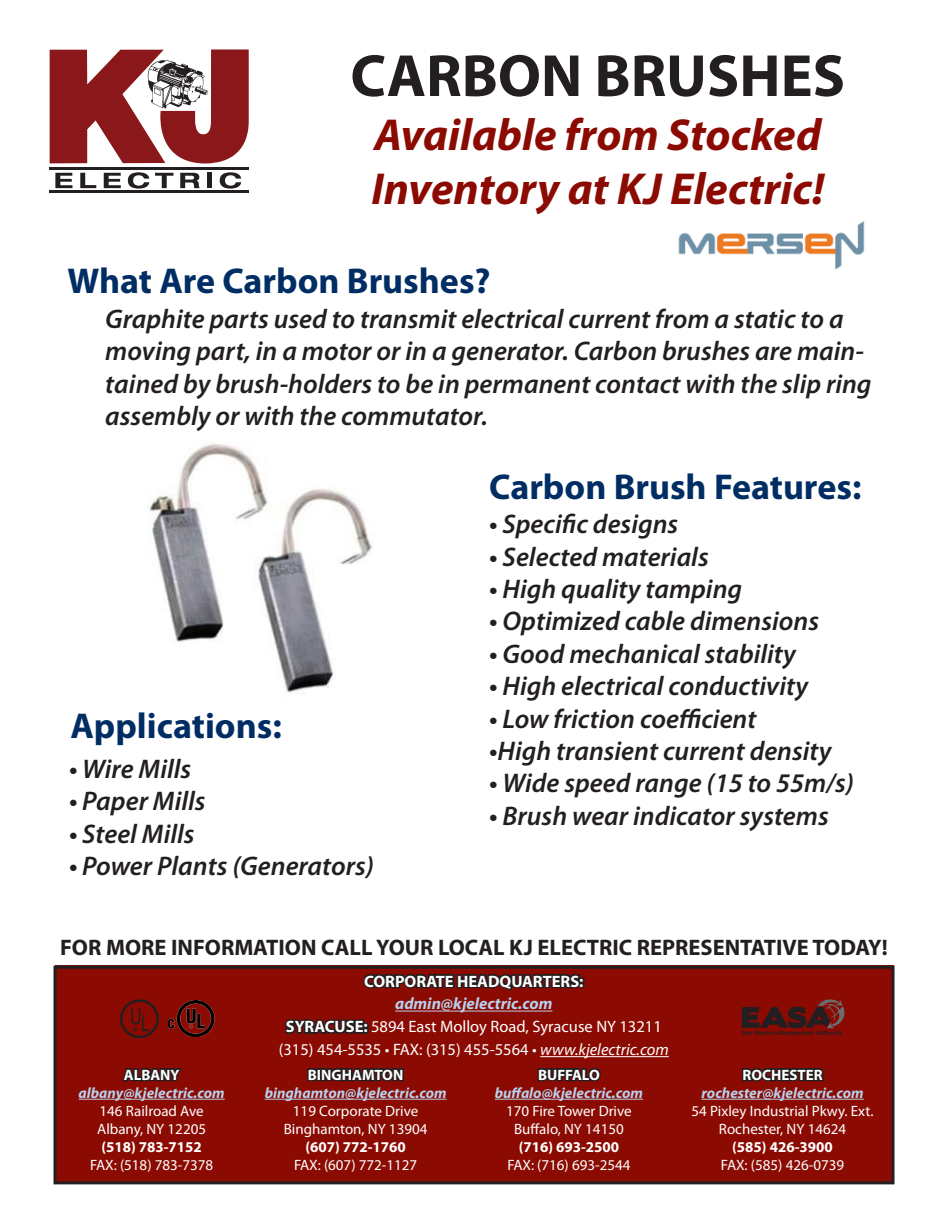
<style>
.page{position:relative;width:945px;height:1215px;background:#fff}
.page>*{position:absolute;margin:0;border:0;box-sizing:border-box;transform-origin:0 0}
.t1{font:700 60px "Myriad Pro";color:#231f20}
.t2{font:italic 700 45px "Myriad Pro";color:#8b0a02}
.t3{font:700 36px "Myriad Pro";color:#002e64}
.t4{font:italic 600 27px/32.4px "Myriad Pro";color:#231f20}
.t5{font:700 22.5px "Myriad Pro";color:#231f20}
.t6{font:16.5px "Myriad Pro";color:#fff}
.t7{font:700 16.5px "Myriad Pro";color:#fff}
.t8{font:italic 700 16.5px "Myriad Pro";color:#b7d0ec}
.t9{font:15px "Myriad Pro";color:#fff}
.t10{font:italic 700 15px "Myriad Pro";color:#b7d0ec}
.t11{font:700 15px "Myriad Pro";color:#fff}
.t12{font:700 6.15px "Century Gothic";letter-spacing:.01em;color:#231f20}
.s1{font-weight:700}
.s2{font-style:italic}
</style>
<div class="page">
<div style="left:55px;top:966px;width:838px;height:217px;background:#8b0a02"></div>
<div style="left:54px;top:966px;width:841px;height:218px;border:3px solid #231f20"></div>
<hr style="left:79px;top:1099px;width:146px;height:1px;background:#b7d0ec">
<svg style="left:122px;top:1068px;width:60px;height:14px"></svg>
<hr style="left:265px;top:1099px;width:182px;height:1px;background:#b7d0ec">
<hr style="left:495px;top:1099px;width:148px;height:1px;background:#b7d0ec">
<svg style="left:537px;top:1057px;width:65px;height:25px"></svg>
<hr style="left:701px;top:1099px;width:163px;height:1px;background:#b7d0ec">
<svg style="left:742px;top:1068px;width:83px;height:14px"></svg>
<hr style="left:395px;top:1011px;width:157px;height:1px;background:#b7d0ec">
<hr style="left:540px;top:1056px;width:129px;height:1px;background:#fff">
<svg style="left:362px;top:965px;width:223px;height:26px"></svg>
<svg style="left:282px;top:1010px;width:123px;height:90px"></svg>
<svg style="left:50px;top:50px;width:199px;height:113px"></svg>
<svg style="left:55px;top:173px;width:17px;height:15px"></svg>
<svg style="left:80px;top:173px;width:16px;height:15px"></svg>
<svg style="left:104px;top:173px;width:17px;height:15px"></svg>
<svg style="left:128px;top:172px;width:21px;height:17px"></svg>
<svg style="left:155px;top:173px;width:18px;height:15px"></svg>
<svg style="left:180px;top:173px;width:20px;height:15px"></svg>
<div style="left:207px;top:173px;width:5px;height:15px;background:#231f20"></div>
<svg style="left:220px;top:172px;width:21px;height:17px"></svg>
<hr style="left:50px;top:168px;width:199px;height:2px;background:#231f20">
<hr style="left:50px;top:191px;width:199px;height:2px;background:#231f20">
<svg style="left:742px;top:999px;width:102px;height:29px"></svg>
<img style="left:120px;top:999px;width:39px;height:40px">
<img style="left:169px;top:1000px;width:46px;height:37px">
<img style="left:149px;top:443px;width:223px;height:253px">
<img style="left:678px;top:221px;width:187px;height:48px">
<p class="t1" style="left:350px;top:37px;width:496px">CARBON BRUSHES</p>
<p class="t2" style="left:374px;top:106px;width:448px">Available from Stocked</p>
<p class="t2" style="left:371px;top:160px;width:454px">Inventory at KJ Electric!</p>
<p class="t3" style="left:68px;top:258px;width:425px">What Are Carbon Brushes?</p>
<p class="t4" style="left:105px;top:302px;width:768px">Graphite parts used to transmit electrical current from a static to a moving part, in a motor or in a generator. Carbon brushes are main&shy;tained by brush-holders to be in permanent contact with the slip ring assembly or with the commutator.</p>
<p class="t3" style="left:70px;top:703px;width:213px">Applications:</p>
<p class="t4" style="left:69px;top:752px;width:124px">• Wire Mills</p>
<p class="t4" style="left:69px;top:784px;width:138px">• Paper Mills</p>
<p class="t4" style="left:69px;top:817px;width:127px">• Steel Mills</p>
<p class="t4" style="left:69px;top:849px;width:306px">• Power Plants (Generators)</p>
<p class="t3" style="left:489px;top:463px;width:374px">Carbon Brush Features:</p>
<p class="t4" style="left:489px;top:507px;width:190px">• Specific designs</p>
<p class="t4" style="left:489px;top:540px;width:221px">• Selected materials</p>
<p class="t4" style="left:489px;top:572px;width:254px">• High quality tamping</p>
<p class="t4" style="left:489px;top:604px;width:331px">• Optimized cable dimensions</p>
<p class="t4" style="left:489px;top:637px;width:308px">• Good mechanical stability</p>
<p class="t4" style="left:489px;top:669px;width:320px">• High electrical conductivity</p>
<p class="t4" style="left:489px;top:702px;width:269px">• Low friction coefficient</p>
<p class="t4" style="left:489px;top:734px;width:344px">•High transient current density</p>
<p class="t4" style="left:489px;top:766px;width:366px">• Wide speed range (15 to 55m/s)</p>
<p class="t4" style="left:489px;top:799px;width:341px">• Brush wear indicator systems</p>
<p class="t5" style="left:60px;top:932px;width:829px">FOR MORE INFORMATION CALL YOUR LOCAL KJ ELECTRIC REPRESENTATIVE TODAY!</p>
<p class="t11" style="left:124px;top:1065px;width:57px">ALBANY</p>
<p class="t10" style="left:79px;top:1083px;width:148px">albany@kjelectric.com</p>
<p class="t9" style="left:100px;top:1101px;width:106px">146 Railroad Ave</p>
<p class="t9" style="left:97px;top:1119px;width:110px">Albany, NY 12205</p>
<p class="t11" style="left:101px;top:1137px;width:102px">(518) 783-7152</p>
<p class="t9" style="left:90px;top:1155px;width:125px">FAX: (518) 783-7378</p>
<p class="t7" style="left:364px;top:970px;width:221px">CORPORATE HEADQUARTERS:</p>
<p class="t8" style="left:395px;top:993px;width:159px">admin@kjelectric.com</p>
<p class="t6" style="left:286px;top:1017px;width:377px"><span class="s1">SYRACUSE:</span> 5894 East Molloy Road, Syracuse NY 13211</p>
<p class="t6" style="left:279px;top:1039px;width:392px">(315) 454-5535 • FAX: (315) 455-5564 • <span class="s2">www.kjelectric.com</span></p>
<p class="t11" style="left:308px;top:1065px;width:97px">BINGHAMTON</p>
<p class="t10" style="left:265px;top:1083px;width:183px">binghamton@kjelectric.com</p>
<p class="t9" style="left:293px;top:1101px;width:127px">119 Corporate Drive</p>
<p class="t9" style="left:284px;top:1119px;width:145px">Binghamton, NY 13904</p>
<p class="t11" style="left:305px;top:1137px;width:102px">(607) 772-1760</p>
<p class="t9" style="left:294px;top:1155px;width:125px">FAX: (607) 772-1127</p>
<p class="t11" style="left:538px;top:1065px;width:63px">BUFFALO</p>
<p class="t10" style="left:495px;top:1083px;width:150px">buffalo@kjelectric.com</p>
<p class="t9" style="left:506px;top:1101px;width:127px">170 Fire Tower Drive</p>
<p class="t9" style="left:514px;top:1119px;width:111px">Buffalo, NY 14150</p>
<p class="t11" style="left:519px;top:1137px;width:102px">(716) 693-2500</p>
<p class="t9" style="left:507px;top:1155px;width:125px">FAX: (716) 693-2544</p>
<p class="t12" style="left:742px;top:1029px;width:103px">The Electro•Mechanical Authority</p>
<p class="t11" style="left:743px;top:1065px;width:82px">ROCHESTER</p>
<p class="t10" style="left:701px;top:1083px;width:164px">rochester@kjelectric.com</p>
<p class="t9" style="left:692px;top:1101px;width:183px">54 Pixley Industrial Pkwy. Ext.</p>
<p class="t9" style="left:719px;top:1119px;width:129px">Rochester, NY 14624</p>
<p class="t11" style="left:732px;top:1137px;width:102px">(585) 426-3900</p>
<p class="t9" style="left:721px;top:1155px;width:125px">FAX: (585) 426-0739</p>
</div>
